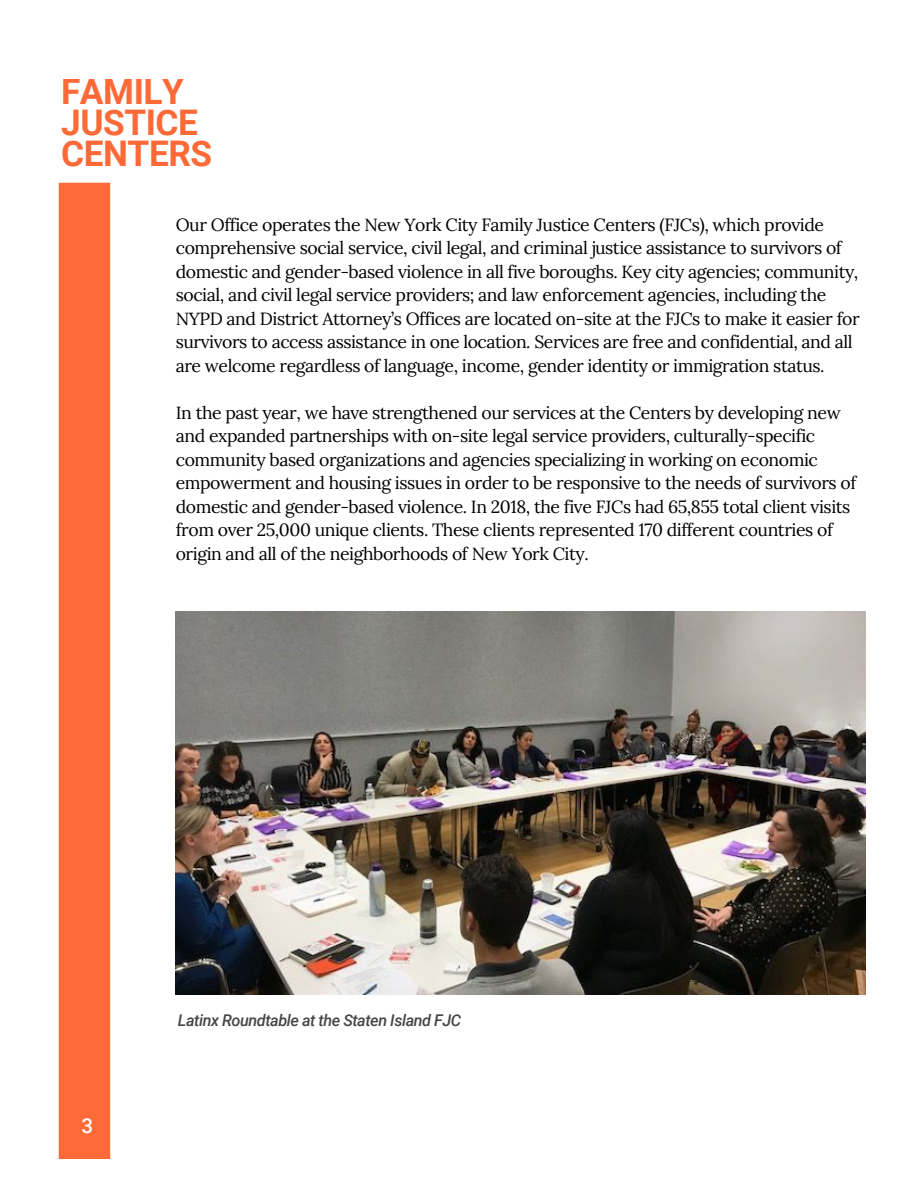
<style>
.page{position:relative;width:918px;height:1188px;background:#fff}
.page>*{position:absolute;margin:0;border:0;box-sizing:border-box;transform-origin:0 0}
.t1{font:700 35.25px/30.9px "Roboto";letter-spacing:-.015em;color:#fd6a37}
.t2{font:500 20.55px "Roboto";color:#fff}
.t3{font:17.7px/23.5px "Lora";letter-spacing:-.025em;color:#000}
.t4{font:italic 500 16.2px "Roboto";letter-spacing:-.025em;color:#464646}
</style>
<div class="page">
<div style="left:59px;top:183px;width:51px;height:976px;background:#fd6a37"></div>
<img style="left:176px;top:612px;width:690px;height:382px">
<p class="t1" style="left:61px;top:75px;width:153px">FAMILY<br>JUSTICE<br>CENTERS</p>
<p class="t3" style="left:176px;top:211px;width:685px">Our Office operates the New York City Family Justice Centers (FJCs), which provide comprehensive social service, civil legal, and criminal justice assistance to survivors of domestic and gender-based violence in all five boroughs. Key city agencies; community, social, and civil legal service providers; and law enforcement agencies, including the NYPD and District Attorney’s Offices are located on-site at the FJCs to make it easier for survivors to access assistance in one location. Services are free and confidential, and all are welcome regardless of language, income, gender identity or immigration status.</p>
<p class="t3" style="left:176px;top:399px;width:682px">In the past year, we have strengthened our services at the Centers by developing new and expanded partnerships with on-site legal service providers, culturally-specific community based organizations and agencies specializing in working on economic empowerment and housing issues in order to be responsive to the needs of survivors of domestic and gender-based violence. In 2018, the five FJCs had 65,855 total client visits from over 25,000 unique clients. These clients represented 170 different countries of origin and all of the neighborhoods of New York City.</p>
<p class="t2" style="left:81px;top:1111px;width:13px">3</p>
<p class="t4" style="left:178px;top:1009px;width:285px">Latinx Roundtable at the Staten Island FJC</p>
</div>
